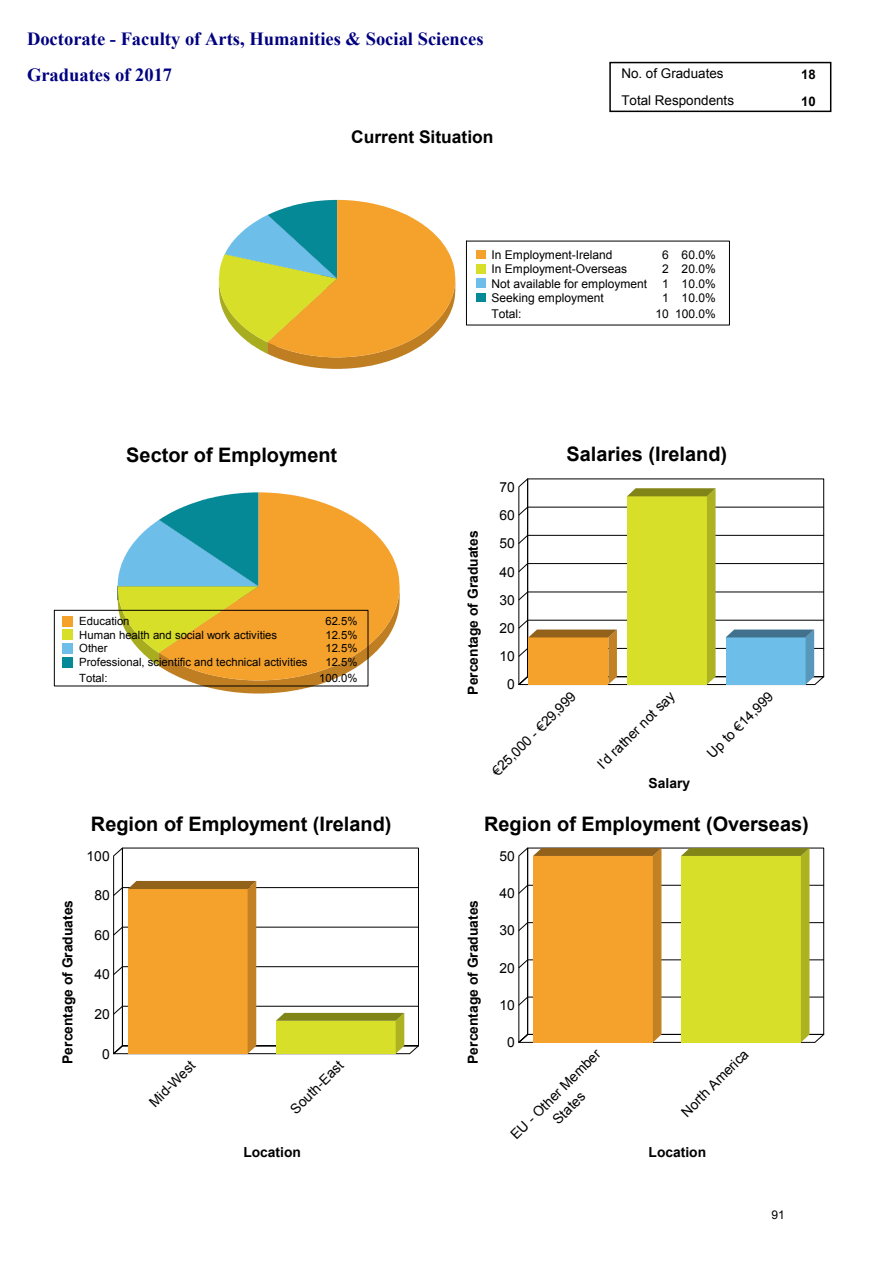
<style>
.page{position:relative;width:893px;height:1262px;background:#fff}
.page>*{position:absolute;margin:0;border:0;box-sizing:border-box;transform-origin:0 0}
.t1{font:700 19.95px "Arial";color:#000}
.t2{font:700 18.6px/36px "Times New Roman";color:#000080}
.t3{font:700 17.4px "Arial";color:#000}
.t4{font:13.8px/19px "Arial";color:#000;text-align:center}
.t5{font:700 13.8px "Arial";color:#000}
.t6{font:13.35px/27px "Arial";color:#000}
.t7{font:700 13.2px/27px "Arial";color:#000}
.t8{font:12px "Arial";color:#000}
.t9{font:11.25px "Arial";color:#000}
</style>
<div class="page">
<svg style="left:518px;top:847px;width:307px;height:196px;background:#e0c148"></svg>
<svg style="left:113px;top:847px;width:306px;height:208px"></svg>
<svg style="left:518px;top:478px;width:307px;height:208px"></svg>
<svg style="left:118px;top:520px;width:251px;height:173px"></svg>
<svg style="left:159px;top:492px;width:240px;height:188px;background:#cbaf5f"></svg>
<div style="left:54px;top:610px;width:314px;height:76px;border:1px solid #000"></div>
<div style="left:62px;top:616px;width:10px;height:10px;background:#f5a22c"></div>
<div style="left:62px;top:629px;width:10px;height:11px;background:#d8df29"></div>
<div style="left:62px;top:643px;width:10px;height:11px;background:#6ebeea"></div>
<div style="left:62px;top:657px;width:10px;height:10px;background:#068996"></div>
<svg style="left:219px;top:200px;width:236px;height:169px"></svg>
<div style="left:476px;top:250px;width:9px;height:9px;background:#f5a22c"></div>
<div style="left:476px;top:265px;width:9px;height:9px;background:#d8df29"></div>
<div style="left:476px;top:279px;width:9px;height:9px;background:#6ebeea"></div>
<div style="left:476px;top:293px;width:9px;height:9px;background:#068996"></div>
<div style="left:609px;top:62px;width:222px;height:50px;border:2px solid #000"></div>
<h2 class="t2" style="left:27px;top:21px;width:458px">Doctorate - Faculty of Arts, Humanities &amp; Social Sciences<br>Graduates of 2017</h2>
<p class="t3" style="left:351px;top:127px;width:144px">Current Situation</p>
<p class="t6" style="left:621px;top:60px;width:114px">No. of Graduates<br>Total Respondents</p>
<p class="t8" style="left:491px;top:248px;width:123px">In Employment-Ireland</p>
<p class="t8" style="left:681px;top:248px;width:36px">60.0%</p>
<p class="t8" style="left:662px;top:248px;width:8px">6</p>
<p class="t8" style="left:491px;top:262px;width:137px">In Employment-Overseas</p>
<p class="t8" style="left:681px;top:262px;width:36px">20.0%</p>
<p class="t8" style="left:662px;top:262px;width:8px">2</p>
<p class="t8" style="left:491px;top:277px;width:157px">Not available for employment</p>
<p class="t8" style="left:681px;top:277px;width:36px">10.0%</p>
<p class="t8" style="left:662px;top:277px;width:8px">1</p>
<p class="t8" style="left:491px;top:291px;width:114px">Seeking employment</p>
<p class="t8" style="left:681px;top:291px;width:36px">10.0%</p>
<p class="t8" style="left:662px;top:291px;width:8px">1</p>
<p class="t8" style="left:491px;top:307px;width:32px">Total:</p>
<p class="t8" style="left:655px;top:307px;width:62px">10 100.0%</p>
<p class="t7" style="left:801px;top:61px;width:16px">18<br>10</p>
<h1 class="t1" style="left:126px;top:443px;width:212px">Sector of Employment</h1>
<p class="t9" style="left:79px;top:615px;width:52px">Education</p>
<p class="t9" style="left:325px;top:615px;width:34px">62.5%</p>
<p class="t9" style="left:79px;top:628px;width:199px">Human health and social work activities</p>
<p class="t9" style="left:325px;top:628px;width:34px">12.5%</p>
<p class="t9" style="left:79px;top:642px;width:30px">Other</p>
<p class="t9" style="left:325px;top:642px;width:34px">12.5%</p>
<p class="t9" style="left:79px;top:656px;width:230px">Professional, scientific and technical activities</p>
<p class="t9" style="left:325px;top:656px;width:34px">12.5%</p>
<p class="t9" style="left:79px;top:671px;width:30px">Total:</p>
<p class="t9" style="left:319px;top:671px;width:40px">100.0%</p>
<p class="t5" style="left:465px;top:694px;width:165px;rotate:-90deg">Percentage of Graduates</p>
<p class="t4" style="left:499px;top:477px;width:17px">70</p>
<p class="t4" style="left:499px;top:505px;width:17px">60</p>
<p class="t4" style="left:499px;top:534px;width:17px">50</p>
<p class="t4" style="left:499px;top:562px;width:17px">40</p>
<p class="t4" style="left:499px;top:590px;width:17px">30</p>
<p class="t4" style="left:499px;top:618px;width:17px">20</p>
<p class="t4" style="left:499px;top:647px;width:17px">10</p>
<h1 class="t1" style="left:566px;top:443px;width:162px">Salaries (Ireland)</h1>
<p class="t4" style="left:507px;top:675px;width:9px">0</p>
<p class="t4" style="left:487px;top:766px;width:114px;rotate:-45deg">€25,000 - €29,999</p>
<p class="t4" style="left:593px;top:759px;width:104px;rotate:-45deg">I'd rather not say</p>
<p class="t4" style="left:702px;top:748px;width:88px;rotate:-45deg">Up to €14,999</p>
<p class="t5" style="left:648px;top:775px;width:43px">Salary</p>
<p class="t5" style="left:60px;top:1063px;width:165px;rotate:-90deg">Percentage of Graduates</p>
<h1 class="t1" style="left:91px;top:812px;width:302px">Region of Employment (Ireland)</h1>
<p class="t4" style="left:87px;top:846px;width:25px">100</p>
<p class="t4" style="left:94px;top:886px;width:17px">80</p>
<p class="t4" style="left:94px;top:925px;width:17px">60</p>
<p class="t4" style="left:94px;top:965px;width:17px">40</p>
<p class="t4" style="left:94px;top:1004px;width:17px">20</p>
<p class="t4" style="left:102px;top:1044px;width:9px">0</p>
<p class="t4" style="left:145px;top:1097px;width:60px;rotate:-45deg">Mid-West</p>
<p class="t4" style="left:286px;top:1104px;width:70px;rotate:-45deg">South-East</p>
<p class="t5" style="left:243px;top:1144px;width:59px">Location</p>
<h1 class="t1" style="left:484px;top:812px;width:326px">Region of Employment (Overseas)</h1>
<p class="t4" style="left:499px;top:846px;width:17px">50</p>
<p class="t5" style="left:465px;top:1063px;width:165px;rotate:-90deg">Percentage of Graduates</p>
<p class="t4" style="left:499px;top:884px;width:17px">40</p>
<p class="t4" style="left:499px;top:921px;width:17px">30</p>
<p class="t4" style="left:499px;top:958px;width:17px">20</p>
<p class="t4" style="left:499px;top:995px;width:17px">10</p>
<p class="t4" style="left:507px;top:1033px;width:9px">0</p>
<p class="t4" style="left:506px;top:1130px;width:122px;rotate:-45deg">EU - Other Member<br>States</p>
<p class="t4" style="left:677px;top:1107px;width:90px;rotate:-45deg">North America</p>
<p class="t5" style="left:648px;top:1144px;width:59px">Location</p>
<p class="t8" style="left:771px;top:1206px;width:15px">91</p>
</div>
